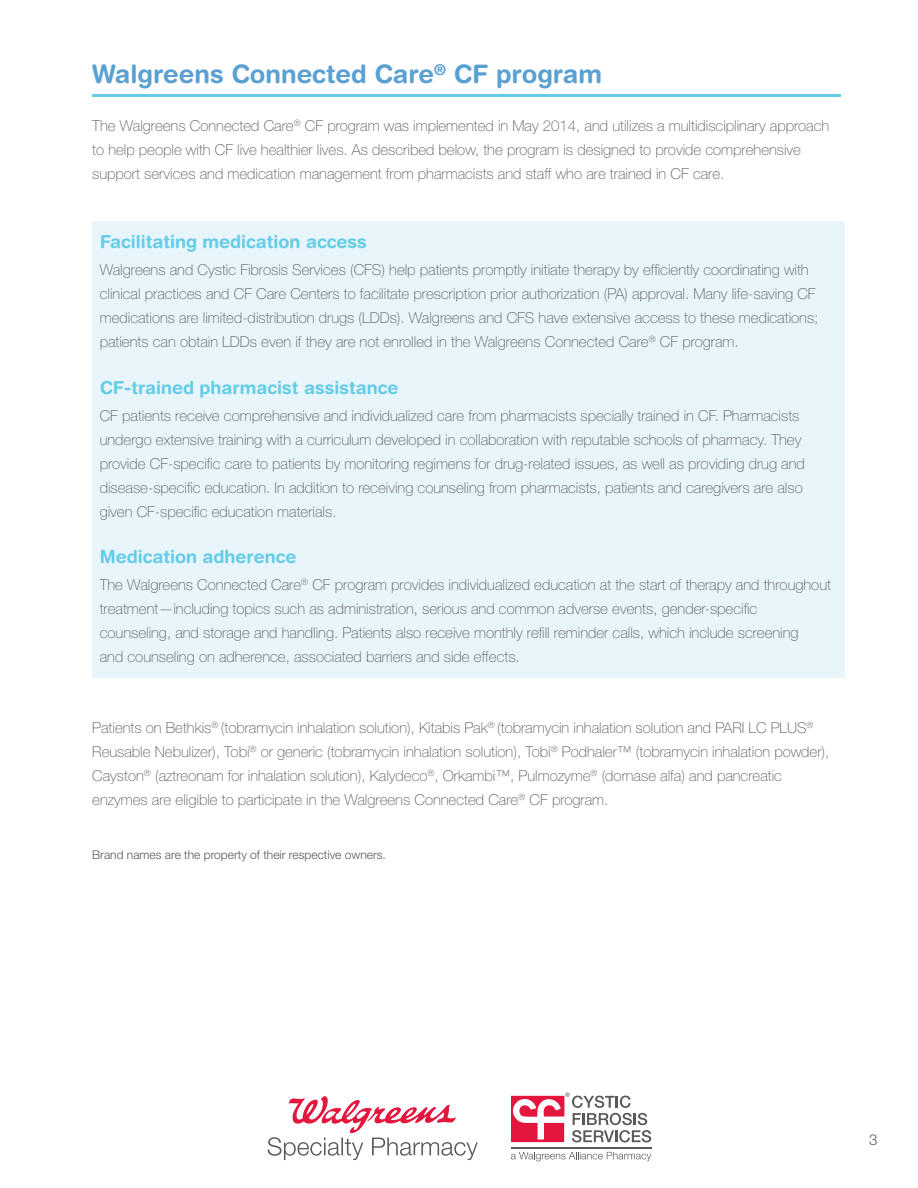
<style>
.page{position:relative;width:918px;height:1188px;background:#fff}
.page>*{position:absolute;margin:0;border:0;box-sizing:border-box;transform-origin:0 0}
.t1{font:700 25.5px "Helvetica Rounded LT Std";color:#5aa1d2}
.Paragraph_Style_1{font:700 18px "Helvetica Rounded LT Std";color:#65cce8}
.Paragraph_Style_1-2{font:100 15px/24px "Helvetica Neue LT Std";color:#58595b}
.t2{font:300 15px "Helvetica Neue LT Std";color:#58595b}
.t3{font:300 12px "Helvetica Neue LT Std";color:#58595b}
</style>
<div class="page">
<svg style="left:511px;top:1152px;width:140px;height:9px"></svg>
<svg style="left:511px;top:1093px;width:140px;height:49px"></svg>
<hr style="left:511px;top:1147px;width:140px;height:1px;background:#58595b">
<svg style="left:267px;top:1096px;width:211px;height:64px"></svg>
<div style="left:92px;top:221px;width:753px;height:457px;background:#e8f6fb"></div>
<hr style="left:92px;top:94px;width:749px;height:3px;background:#65cce8">
<p class="t1" style="left:92px;top:59px;width:511px">Walgreens Connected Care<sup>®</sup> CF program</p>
<p class="Paragraph_Style_1-2" style="left:92px;top:113px;width:739px">The Walgreens Connected Care<sup>®</sup> CF program was implemented in May 2014, and utilizes a multidisciplinary approach to help people with CF live healthier lives. As described below, the program is designed to provide comprehensive support services and medication management from pharmacists and staff who are trained in CF care.</p>
<p class="Paragraph_Style_1" style="left:100px;top:231px;width:269px">Facilitating medication access</p>
<p class="Paragraph_Style_1-2" style="left:100px;top:258px;width:720px">Walgreens and Cystic Fibrosis Services (CFS) help patients promptly initiate therapy by efficiently coordinating with clinical practices and CF Care Centers to facilitate prescription prior authorization (PA) approval. Many life-saving CF medications are limited-distribution drugs (LDDs). Walgreens and CFS have extensive access to these medications; patients can obtain LDDs even if they are not enrolled in the Walgreens Connected Care<sup>®</sup> CF program.</p>
<p class="Paragraph_Style_1" style="left:100px;top:376px;width:300px">CF-trained pharmacist assistance</p>
<p class="Paragraph_Style_1-2" style="left:100px;top:403px;width:707px">CF patients receive comprehensive and individualized care from pharmacists specially trained in CF. Pharmacists undergo extensive training with a curriculum developed in collaboration with reputable schools of pharmacy. They provide CF-specific care to patients by monitoring regimens for drug-related issues, as well as providing drug and disease-specific education. In addition to receiving counseling from pharmacists, patients and caregivers are also given CF-specific education materials.</p>
<p class="Paragraph_Style_1" style="left:100px;top:546px;width:198px">Medication adherence</p>
<p class="Paragraph_Style_1-2" style="left:100px;top:573px;width:733px">The Walgreens Connected Care<sup>®</sup> CF program provides individualized education at the start of therapy and throughout treatment—including topics such as administration, serious and common adverse events, gender-specific counseling, and storage and handling. Patients also receive monthly refill reminder calls, which include screening<br>and counseling on adherence, associated barriers and side effects.</p>
<p class="Paragraph_Style_1-2" style="left:92px;top:716px;width:739px">Patients on Bethkis<sup>®</sup> (tobramycin inhalation solution), Kitabis Pak<sup>®</sup> (tobramycin inhalation solution and PARI LC PLUS<sup>® </sup>Reusable Nebulizer), Tobi<sup>®</sup> or generic (tobramycin inhalation solution), Tobi<sup>®</sup> Podhaler™ (tobramycin inhalation powder), Cayston<sup>®</sup> (aztreonam for inhalation solution), Kalydeco<sup>®</sup>, Orkambi™, Pulmozyme<sup>®</sup> (dornase alfa) and pancreatic enzymes are eligible to participate in the Walgreens Connected Care<sup>®</sup> CF program.</p>
<p class="t3" style="left:92px;top:848px;width:295px">Brand names are the property of their respective owners.</p>
<p class="t2" style="left:869px;top:1131px;width:10px">3</p>
</div>
